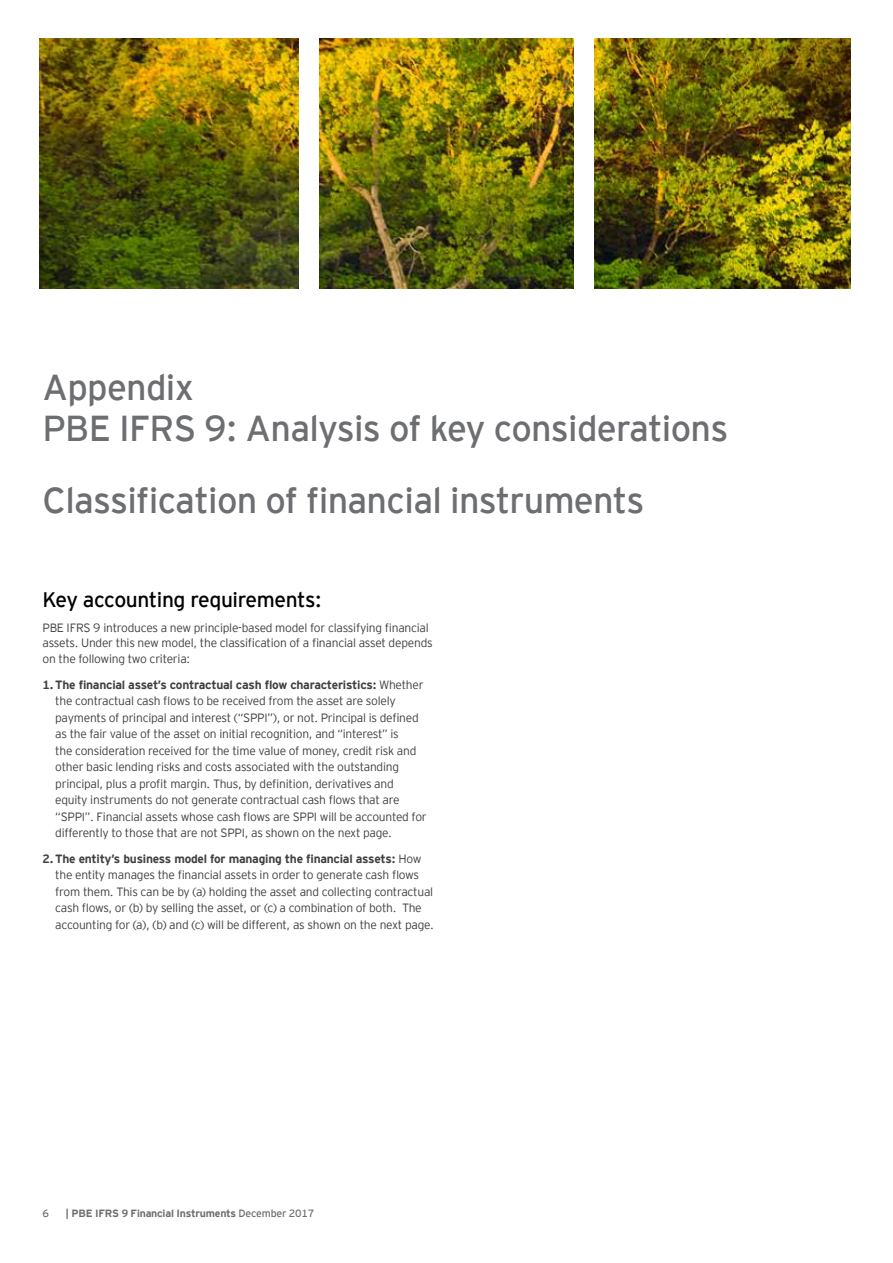
<style>
.page{position:relative;width:893px;height:1263px;background:#fff}
.page>*{position:absolute;margin:0;border:0;box-sizing:border-box;transform-origin:0 0}
.t1{font:36px/41.2px "EY Interstate";letter-spacing:-.02em;color:#6d6e71}
.t2{font:21px "EY Interstate";letter-spacing:-.02em;color:#000}
.t3{font:300 12px/16.5px "EY Interstate";letter-spacing:-.02em;color:#414042}
.t4{font:700 10.5px "EY Interstate";letter-spacing:-.02em;color:#6d6e71}
.t5{font:10.5px "EY Interstate";color:#6d6e71}
.s1{font-weight:700}
.s2{font-weight:400}
</style>
<div class="page">
<img style="left:40px;top:38px;width:810px;height:251px">
<div style="left:299px;top:28px;width:19px;height:268px;background:#fff"></div>
<div style="left:575px;top:27px;width:19px;height:268px;background:#fff"></div>
<h1 class="t1" style="left:43px;top:364px;width:687px">Appendix<br>PBE IFRS 9: Analysis of key considerations</h1>
<h1 class="t1" style="left:43px;top:477px;width:603px">Classification of financial instruments</h1>
<h2 class="t2" style="left:43px;top:585px;width:281px">Key accounting requirements:</h2>
<p class="t3" style="left:43px;top:619px;width:392px;line-height:15.8px">PBE IFRS 9 introduces a new principle-based model for classifying financial assets. Under this new model, the classification of a financial asset depends on the following two criteria:</p>
<p class="t3" style="left:55px;top:675px;width:373px;text-indent:-13px"><span class="s1">1. The financial asset’s contractual cash flow characteristics:</span> Whether the contractual cash flows to be received from the asset are solely payments of principal and interest (“SPPI”), or not. Principal is defined as the fair value of the asset on initial recognition, and “interest” is<br>the consideration received for the time value of money, credit risk and other basic lending risks and costs associated with the outstanding principal, plus a profit margin. Thus, by definition, derivatives and equity instruments do not generate contractual cash flows that are “SPPI”. Financial assets whose cash flows are SPPI will be accounted for differently to those that are not SPPI, as shown on the next page.</p>
<p class="t3" style="left:55px;top:849px;width:380px;text-indent:-13px"><span class="s1">2. The entity’s business model for managing the financial assets:</span> How the entity manages the financial assets in order to generate cash flows from them. This can be by (a) holding the asset and collecting contractual cash flows, or (b) by selling the asset, or (c) a combination of both. The accounting for (a), (b) and (c) will be different, as shown on the next page.</p>
<p class="t5" style="left:43px;top:1206px;width:8px">6</p>
<p class="t4" style="left:66px;top:1206px;width:250px">| PBE IFRS 9 Financial Instruments <span class="s2">December 2017</span></p>
</div>
